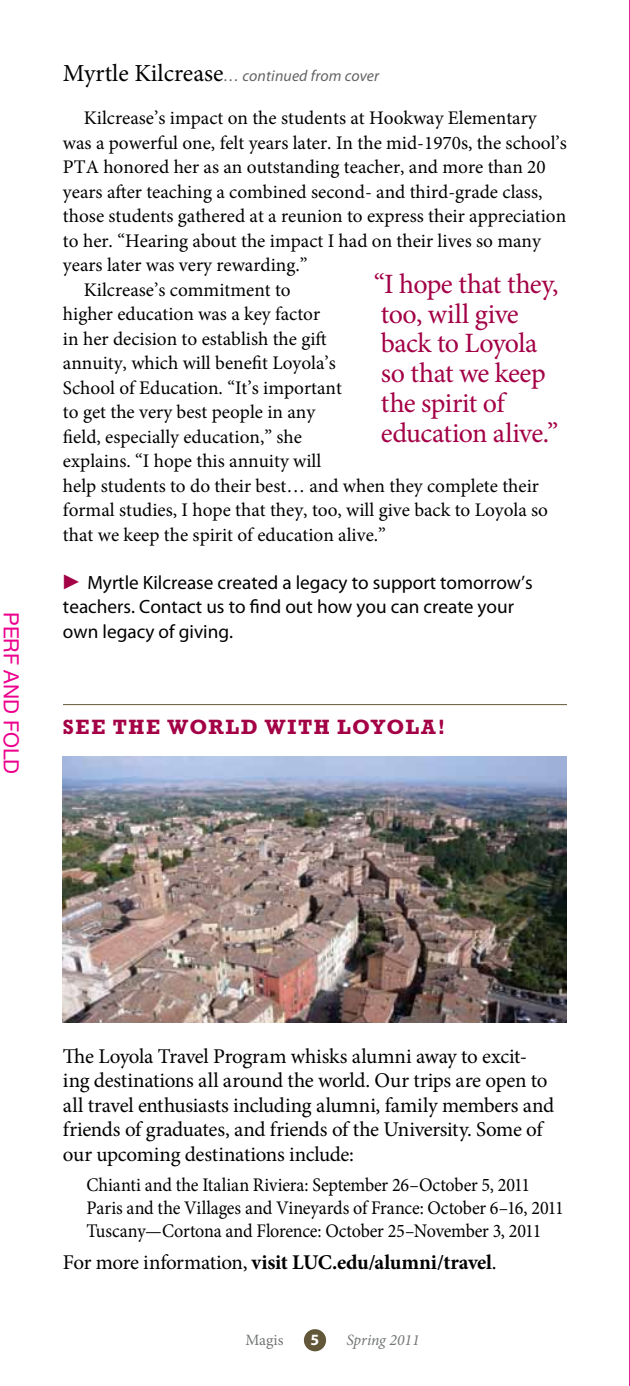
<style>
.page{position:relative;width:630px;height:1386px;background:#fff}
.page>*{position:absolute;margin:0;border:0;box-sizing:border-box;transform-origin:0 0}
.t1{font:28px/29.8px "Minion Pro";letter-spacing:-.02em;color:#a30046}
.t2{font:21px/24.5px "Minion Pro";letter-spacing:-.015em;color:#000}
.t3{font:700 21px "Minion Pro";letter-spacing:-.01em;color:#000}
.t4{font:700 21px "Rockwell";letter-spacing:.07em;color:#a30046}
.t5{font:21px "Helvetica Neue";color:#ec008c}
.t6{font:19.25px "Minion Pro";color:#000}
.t7{font:19.25px/22.8px "Minion Pro";color:#000;scale:.94 1}
.t8{font:19.25px/24.5px "Myriad Pro";color:#000}
.t9{font:italic 15.75px "Myriad Pro";letter-spacing:.01em;color:#636466}
.t10{font:italic 15.75px "Minion Pro";letter-spacing:-.005em;color:#737577}
.t11{font:15.75px "Minion Pro";letter-spacing:-.005em;color:#737577}
.t12{font:700 15.75px "Myriad Pro";color:#fff}
.s1{font-family:"Minion Pro";font-style:normal;font-size:24.5px;color:#000}
.s2{font-family:"Times New Roman";font-weight:700;font-size:21px;color:#a30046}
.s3{font-weight:400}
</style>
<div class="page">
<hr style="left:63px;top:704px;width:504px;height:1px;background:#625738">
<img style="left:63px;top:756px;width:504px;height:267px">
<div style="left:304px;top:1329px;width:22px;height:22px;background:#625738;border-radius:50%"></div>
<hr style="left:629px;top:0;width:1px;height:1386px;background:#ec008c">
<p class="t5" style="left:24px;top:612px;width:163px;rotate:90deg">PERF AND FOLD</p>
<p class="t9" style="left:63px;top:67px;width:318px"><span class="s1">Myrtle Kilcrease</span>… continued from cover</p>
<p class="t6" style="left:84px;top:105px;width:454px">Kilcrease’s impact on the students at Hookway Elementary</p>
<p class="t6" style="left:63px;top:130px;width:505px">was a powerful one, felt years later. In the mid-1970s, the school’s</p>
<p class="t6" style="left:63px;top:154px;width:484px">PTA honored her as an outstanding teacher, and more than 20</p>
<p class="t6" style="left:63px;top:179px;width:481px">years after teaching a combined second- and third-grade class,</p>
<p class="t6" style="left:63px;top:203px;width:505px">those students gathered at a reunion to express their appreciation</p>
<p class="t6" style="left:63px;top:228px;width:480px">to her. “Hearing about the impact I had on their lives so many</p>
<p class="t6" style="left:63px;top:252px;width:246px">years later was very rewarding.”</p>
<p class="t6" style="left:84px;top:277px;width:208px">Kilcrease’s commitment to</p>
<p class="t6" style="left:63px;top:301px;width:259px">higher education was a key factor</p>
<p class="t6" style="left:63px;top:326px;width:265px">in her decision to establish the gift</p>
<p class="t6" style="left:63px;top:350px;width:274px">annuity, which will benefit Loyola’s</p>
<p class="t6" style="left:63px;top:375px;width:280px">School of Education. “It’s important</p>
<p class="t6" style="left:63px;top:399px;width:254px">to get the very best people in any</p>
<p class="t6" style="left:63px;top:424px;width:241px">field, especially education,” she</p>
<p class="t6" style="left:63px;top:448px;width:260px">explains. “I hope this annuity will</p>
<p class="t6" style="left:63px;top:473px;width:477px">help students to do their best… and when they complete their</p>
<p class="t6" style="left:63px;top:497px;width:487px">formal studies, I hope that they, too, will give back to Loyola so</p>
<p class="t6" style="left:63px;top:522px;width:324px">that we keep the spirit of education alive.”</p>
<p class="t8" style="left:61px;top:571px;width:473px"><span class="s2">►</span> Myrtle Kilcrease created a legacy to support tomorrow’s teachers. Contact us to find out how you can create your own legacy of giving.</p>
<h1 class="t1" style="left:374px;top:269px;width:186px">“I hope that they, too, will give back to Loyola so that we keep the spirit of education alive.”</h1>
<p class="t4" style="left:63px;top:715px;width:67px">SEE THE</p>
<p class="t4" style="left:168px;top:715px;width:40px">WORLD</p>
<p class="t4" style="left:265px;top:715px;width:38px">WITH</p>
<p class="t4" style="left:337px;top:715px;width:33px">LOYOLA</p>
<p class="t4" style="left:438px;top:715px;width:9px">!</p>
<p class="t2" style="left:63px;top:1044px;width:493px">The Loyola Travel Program whisks alumni away to excit&shy;ing destinations all around the world. Our trips are open to all travel enthusiasts including alumni, family members and friends of graduates, and friends of the University. Some of our upcoming destinations include:</p>
<p class="t7" style="left:87px;top:1174px;width:509px">Chianti and the Italian Riviera: September 26–October 5, 2011<br>Paris and the Villages and Vineyards of France: October 6–16, 2011<br>Tuscany—Cortona and Florence: October 25–November 3, 2011</p>
<p class="t3" style="left:63px;top:1248px;width:435px"><span class="s3">For more information,</span> visit LUC.edu/alumni/travel<span class="s3">.</span></p>
<p class="t11" style="left:245px;top:1330px;width:40px">Magis</p>
<p class="t12" style="left:311px;top:1331px;width:10px">5</p>
<p class="t10" style="left:346px;top:1329px;width:75px">Spring 2011</p>
</div>
